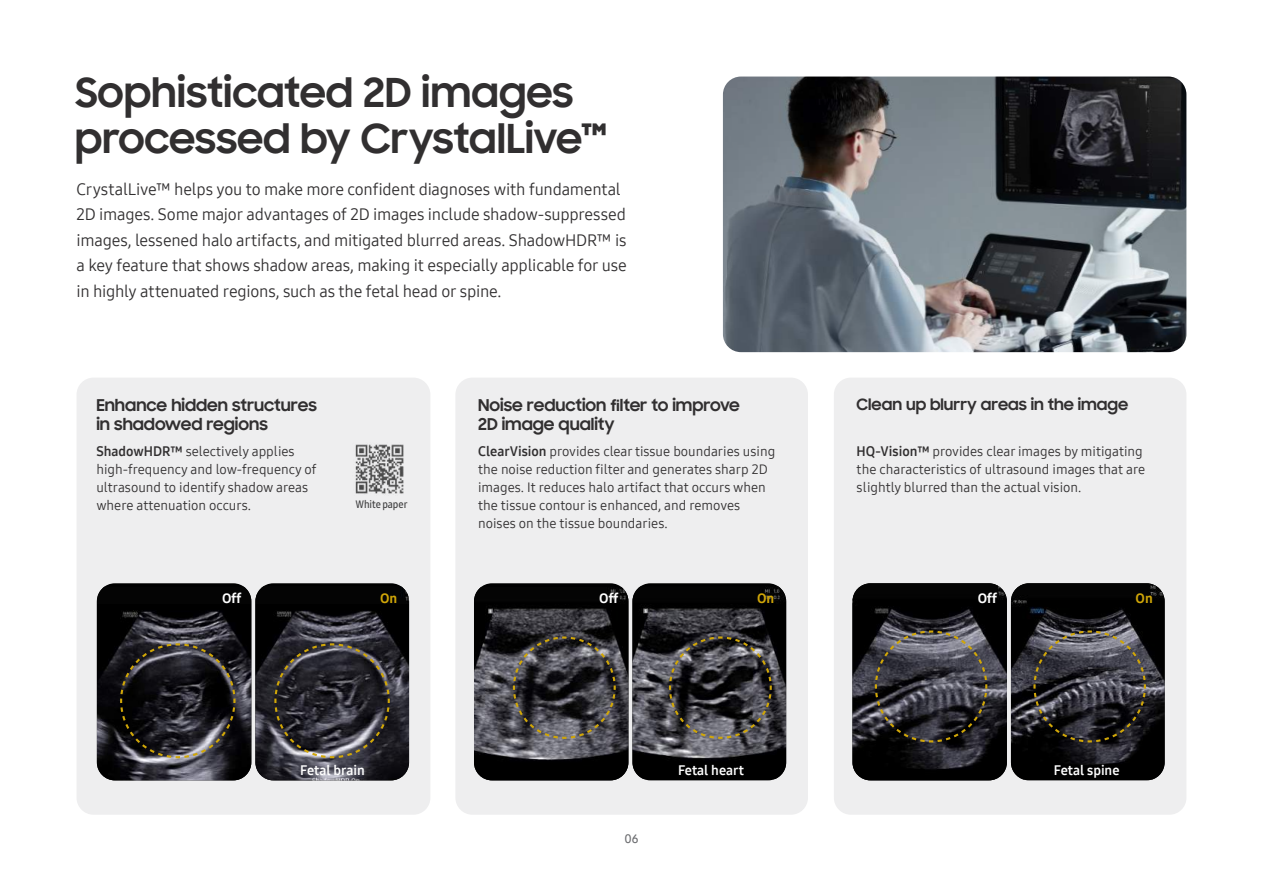
<style>
.page{position:relative;width:1263px;height:893px;background:#fff}
.page>*{position:absolute;margin:0;border:0;box-sizing:border-box;transform-origin:0 0}
.t1{font:700 40.5px/46.5px "Samsung Sharp Sans";color:#312f30}
.t2{font:16.5px/25.5px "Samsung One 400";letter-spacing:-.015em;color:#312f30}
.t3{font:700 16.5px/19.5px "Samsung Sharp Sans";color:#312f30}
.t4{font:700 15.75px "Samsung Sharp Sans";color:#312f30}
.t5{font:13.5px/18px "Samsung One 400";color:#312f30}
.t6{font:13.5px "Samsung One 700";color:#fff}
.t7{font:13.5px "Samsung One 800";color:#fff}
.t8{font:13.5px "Samsung One 800";color:#d0a608}
.t9{font:12px "Samsung One 600";color:#6c6d70}
.t10{font:10.5px "Samsung One 600 C";color:#3e3e3f}
.s1{font-family:"Samsung One 700"}
</style>
<div class="page">
<div style="left:77px;top:378px;width:353px;height:437px;background:#eeeeef;border-radius:17px"></div>
<img style="left:97px;top:587px;width:154px;height:193px">
<img style="left:255px;top:586px;width:154px;height:194px">
<svg style="left:119px;top:642px;width:118px;height:117px;background:#2a2829"></svg>
<svg style="left:273px;top:642px;width:118px;height:117px;background:#39373b"></svg>
<img style="left:355px;top:444px;width:49px;height:50px">
<div style="left:455px;top:378px;width:353px;height:437px;background:#eeeeef;border-radius:17px"></div>
<div style="left:834px;top:378px;width:352px;height:437px;background:#eeeeef;border-radius:17px"></div>
<img style="left:474px;top:587px;width:154px;height:193px">
<img style="left:852px;top:583px;width:155px;height:197px">
<img style="left:632px;top:586px;width:154px;height:193px">
<img style="left:1011px;top:583px;width:153px;height:196px">
<svg style="left:512px;top:635px;width:105px;height:105px;background:#424041"></svg>
<svg style="left:874px;top:629px;width:114px;height:114px;background:#444247"></svg>
<svg style="left:668px;top:635px;width:105px;height:105px;background:#413f40"></svg>
<svg style="left:1032px;top:629px;width:115px;height:114px;background:#3e3d40"></svg>
<img style="left:723px;top:77px;width:463px;height:275px">
<h1 class="t1" style="left:75px;top:67px;width:533px">Sophisticated 2D images processed by CrystalLive™</h1>
<p class="t2" style="left:77px;top:176px;width:552px">CrystalLive™ helps you to make more confident diagnoses with fundamental 2D images. Some major advantages of 2D images include shadow-suppressed images, lessened halo artifacts, and mitigated blurred areas. ShadowHDR™ is a key feature that shows shadow areas, making it especially applicable for use in highly attenuated regions, such as the fetal head or spine.</p>
<p class="t3" style="left:96px;top:394px;width:222px">Enhance hidden structures in shadowed regions</p>
<p class="t5" style="left:96px;top:442px;width:222px"><span class="s1">ShadowHDR™</span> selectively applies high-frequency and low-frequency of ultrasound to identify shadow areas where attenuation occurs.</p>
<p class="t10" style="left:355px;top:497px;width:54px">White paper</p>
<p class="t3" style="left:478px;top:394px;width:263px">Noise reduction filter to improve<br>2D image quality</p>
<p class="t4" style="left:857px;top:393px;width:273px">Clean up blurry areas in the image</p>
<p class="t5" style="left:478px;top:442px;width:299px"><span class="s1">ClearVision</span> provides clear tissue boundaries using the noise reduction filter and generates sharp 2D images. It reduces halo artifact that occurs when the tissue contour is enhanced, and removes noises on the tissue boundaries.</p>
<p class="t5" style="left:857px;top:442px;width:290px"><span class="s1">HQ-Vision™</span> provides clear images by mitigating the characteristics of ultrasound images that are slightly blurred than the actual vision.</p>
<p class="t7" style="left:222px;top:589px;width:21px">Off</p>
<p class="t8" style="left:380px;top:589px;width:19px">On</p>
<p class="t7" style="left:599px;top:589px;width:21px">Off</p>
<p class="t8" style="left:757px;top:589px;width:19px">On</p>
<p class="t7" style="left:978px;top:589px;width:21px">Off</p>
<p class="t8" style="left:1135px;top:589px;width:19px">On</p>
<p class="t6" style="left:300px;top:761px;width:66px">Fetal brain</p>
<p class="t6" style="left:678px;top:761px;width:67px">Fetal heart</p>
<p class="t6" style="left:1054px;top:761px;width:67px">Fetal spine</p>
<p class="t9" style="left:624px;top:831px;width:15px">06</p>
</div>
